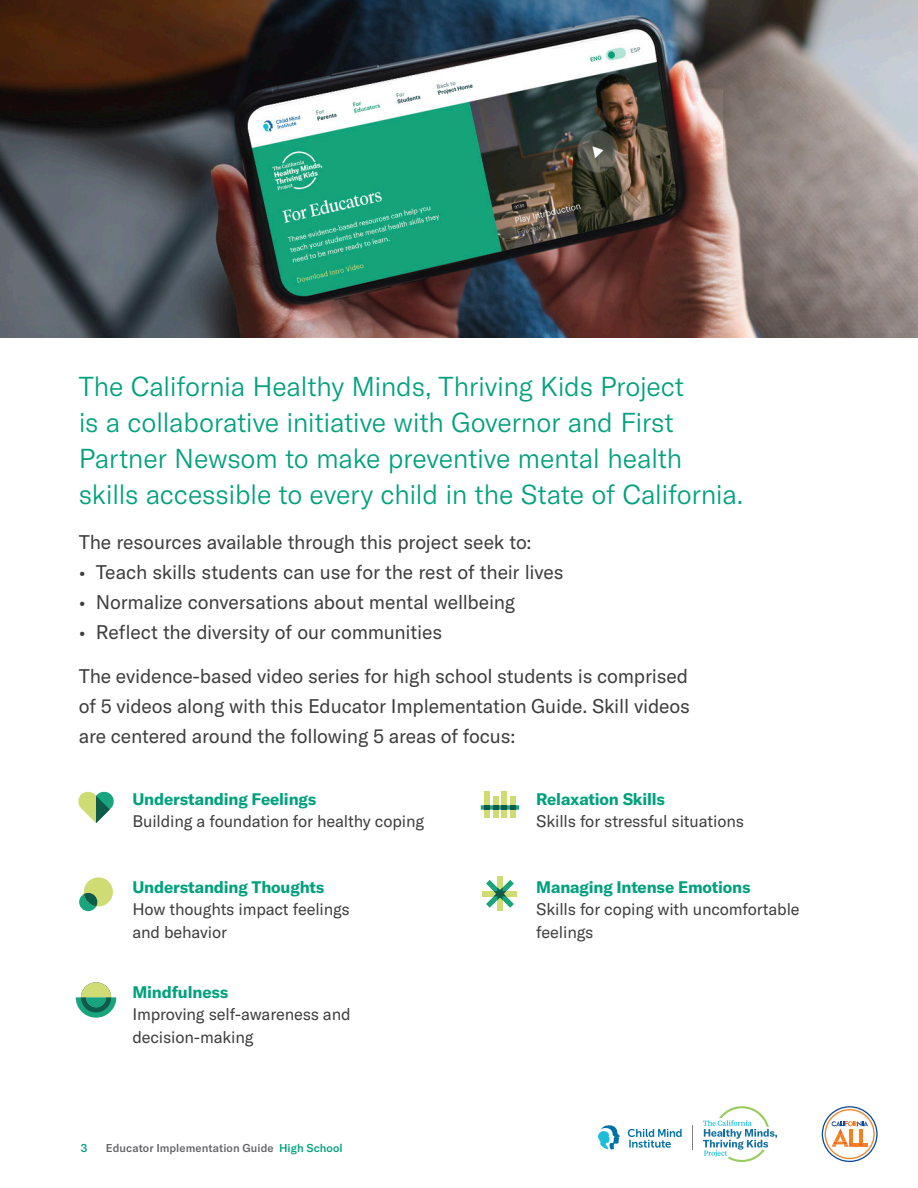
<style>
.page{position:relative;width:918px;height:1188px;background:#fff}
.page>*{position:absolute;margin:0;border:0;box-sizing:border-box;transform-origin:0 0}
.New_Header{font:300 27px/36px "GT America";letter-spacing:-.015em;color:#00a17d}
.New_Header-2{font:19.5px "GT America";letter-spacing:-.01em;color:#3e3e3f}
.New_Intro_End{font:19.5px/30px "GT America";letter-spacing:-.01em;color:#3e3e3f;text-align:justify}
.New_Intro_End-2{font:16.5px/22.5px "GT America";letter-spacing:-.01em;color:#3e3e3f}
.t1{font:500 11.25px "GT America";letter-spacing:.005em;color:#636366}
.t2{font:500 11.25px "GT America";color:#00a17d}
.s1{font-weight:700;color:#00a17d}
.s2{color:#00a17d}
</style>
<div class="page">
<svg style="left:692px;top:1125px;width:1px;height:25px"></svg>
<svg style="left:703px;top:1106px;width:74px;height:56px"></svg>
<svg style="left:628px;top:1129px;width:54px;height:19px"></svg>
<svg style="left:598px;top:1125px;width:22px;height:25px"></svg>
<svg style="left:822px;top:1106px;width:56px;height:56px"></svg>
<img style="left:0;top:0;width:918px;height:338px">
<svg style="left:78px;top:791px;width:36px;height:32px"></svg>
<div style="left:502px;top:791px;width:5px;height:27px;background:#cfdc74"></div>
<div style="left:484px;top:791px;width:5px;height:27px;background:#cfdc74"></div>
<div style="left:511px;top:796px;width:5px;height:22px;background:#cfdc74"></div>
<div style="left:493px;top:796px;width:5px;height:22px;background:#cfdc74"></div>
<svg style="left:481px;top:805px;width:38px;height:5px"></svg>
<div style="left:79px;top:893px;width:18px;height:18px;background:#18a57e;border-radius:50%"></div>
<div style="left:84px;top:877px;width:29px;height:29px;background:#cfdc74;border-radius:50%"></div>
<svg style="left:84px;top:893px;width:13px;height:13px"></svg>
<div style="left:497px;top:877px;width:6px;height:34px;background:#cfdc74"></div>
<div style="left:483px;top:891px;width:34px;height:5px;background:#cfdc74"></div>
<svg style="left:486px;top:880px;width:28px;height:28px"></svg>
<svg style="left:76px;top:982px;width:40px;height:36px"></svg>
<p class="New_Header" style="left:79px;top:369px;width:666px">The California Healthy Minds, Thriving Kids Project<br>is a collaborative initiative with Governor and First Partner Newsom to make preventive mental health skills accessible to every child in the State of California.</p>
<p class="New_Header-2" style="left:79px;top:530px;width:454px">The resources available through this project seek to:</p>
<p class="New_Header-2" style="left:79px;top:560px;width:486px">• Teach skills students can use for the rest of their lives</p>
<p class="New_Header-2" style="left:79px;top:590px;width:438px">• Normalize conversations about mental wellbeing</p>
<p class="New_Header-2" style="left:79px;top:620px;width:365px">• Reflect the diversity of our communities</p>
<p class="New_Intro_End" style="left:79px;top:661px;width:613px">The evidence-based video series for high school students is comprised of 5 videos along with this Educator Implementation Guide. Skill videos are centered around the following 5 areas of focus:</p>
<p class="New_Intro_End-2" style="left:132px;top:788px;width:293px"><span class="s1">Understanding Feelings<br></span>Building a foundation for healthy coping</p>
<p class="New_Intro_End-2" style="left:132px;top:876px;width:219px"><span class="s1">Understanding Thoughts<br></span>How thoughts impact feelings and behavior</p>
<p class="New_Intro_End-2" style="left:132px;top:981px;width:220px"><span class="s1">Mindfulness<br></span>Improving self-awareness and decision-making</p>
<p class="t2" style="left:81px;top:1141px;width:8px">3</p>
<p class="t1" style="left:106px;top:1141px;width:238px">Educator Implementation Guide <span class="s2">High School</span></p>
<p class="New_Intro_End-2" style="left:536px;top:788px;width:209px"><span class="s1">Relaxation Skills<br></span>Skills for stressful situations</p>
<p class="New_Intro_End-2" style="left:536px;top:876px;width:265px"><span class="s1">Managing Intense Emotions<br></span>Skills for coping with uncomfortable feelings</p>
</div>
